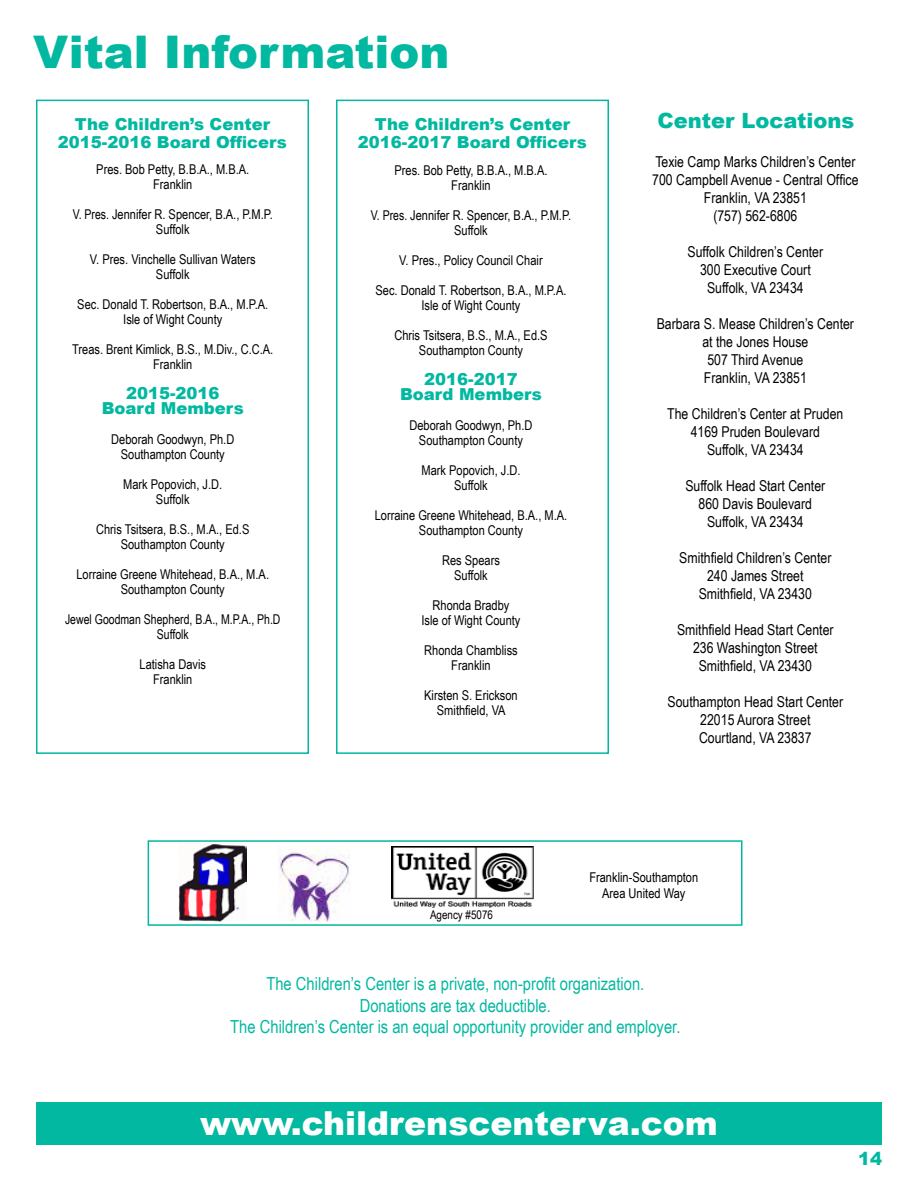
<style>
.page{position:relative;width:918px;height:1188px;background:#fff}
.page>*{position:absolute;margin:0;border:0;box-sizing:border-box;transform-origin:0 0}
.t1{font:900 45px "Arial";color:#02b8a0}
.t2{font:900 33px "Arial";color:#fff}
.t3{font:900 21px "Arial";color:#02b8a0}
.t4{font:18px/21.6px "Arial Narrow";color:#02b8a0;text-align:center}
.t5{font:900 18px "Arial";color:#02b8a0}
.t6{font:900 16.5px/18px "Arial";color:#02b8a0;text-align:center}
.t7{font:15px/18px "Arial Narrow";color:#000;text-align:center}
.t8{font:13.5px/15px "Arial Narrow";color:#000;text-align:center}
.t9{font:13.5px/15px "Arial Narrow";color:#000;text-align:center;scale:.95 1}
.t10{font:12px "Arial Narrow";color:#000}
</style>
<div class="page">
<div style="left:336px;top:100px;width:273px;height:654px;border:2px solid #02b8a0"></div>
<div style="left:36px;top:1102px;width:846px;height:43px;background:#02b8a0"></div>
<img style="left:392px;top:846px;width:141px;height:61px">
<img style="left:178px;top:844px;width:68px;height:78px">
<img style="left:278px;top:846px;width:72px;height:75px">
<div style="left:148px;top:840px;width:594px;height:86px;border:2px solid #02b8a0"></div>
<div style="left:36px;top:100px;width:273px;height:654px;border:2px solid #02b8a0"></div>
<h1 class="t1" style="left:33px;top:19px;width:418px">Vital Information</h1>
<p class="t6" style="left:58px;top:115px;width:231px">The Children’s Center<br>2015-2016 Board Officers</p>
<p class="t8" style="left:96px;top:161px;width:155px">Pres. Bob Petty, B.B.A., M.B.A.<br>Franklin</p>
<p class="t9" style="left:73px;top:206px;width:212px">V. Pres. Jennifer R. Spencer, B.A., P.M.P.<br>Suffolk</p>
<p class="t8" style="left:90px;top:251px;width:167px">V. Pres. Vinchelle Sullivan Waters<br>Suffolk</p>
<p class="t8" style="left:77px;top:296px;width:193px">Sec. Donald T. Robertson, B.A., M.P.A.<br>Isle of Wight County</p>
<p class="t8" style="left:72px;top:341px;width:203px">Treas. Brent Kimlick, B.S., M.Div., C.C.A.<br>Franklin</p>
<p class="t6" style="left:102px;top:385px;width:143px;line-height:15px">2015-2016<br>Board Members</p>
<p class="t8" style="left:111px;top:431px;width:125px">Deborah Goodwyn, Ph.D<br>Southampton County</p>
<p class="t8" style="left:123px;top:476px;width:101px">Mark Popovich, J.D.<br>Suffolk</p>
<p class="t8" style="left:96px;top:521px;width:155px">Chris Tsitsera, B.S., M.A., Ed.S<br>Southampton County</p>
<p class="t8" style="left:76px;top:566px;width:194px">Lorraine Greene Whitehead, B.A., M.A.<br>Southampton County</p>
<p class="t9" style="left:65px;top:611px;width:228px">Jewel Goodman Shepherd, B.A., M.P.A., Ph.D<br>Suffolk</p>
<p class="t8" style="left:140px;top:656px;width:68px">Latisha Davis<br>Franklin</p>
<p class="t6" style="left:358px;top:114px;width:231px">The Children’s Center<br>2016-2017 Board Officers</p>
<p class="t8" style="left:394px;top:162px;width:155px">Pres. Bob Petty, B.B.A., M.B.A.<br>Franklin</p>
<p class="t9" style="left:371px;top:207px;width:212px">V. Pres. Jennifer R. Spencer, B.A., P.M.P.<br>Suffolk</p>
<p class="t8" style="left:399px;top:252px;width:145px">V. Pres., Policy Council Chair</p>
<p class="t8" style="left:375px;top:282px;width:193px">Sec. Donald T. Robertson, B.A., M.P.A.<br>Isle of Wight County</p>
<p class="t8" style="left:394px;top:327px;width:155px">Chris Tsitsera, B.S., M.A., Ed.S<br>Southampton County</p>
<p class="t6" style="left:400px;top:371px;width:143px;line-height:15px">2016-2017<br>Board Members</p>
<p class="t8" style="left:409px;top:417px;width:125px">Deborah Goodwyn, Ph.D<br>Southampton County</p>
<p class="t8" style="left:421px;top:462px;width:101px">Mark Popovich, J.D.<br>Suffolk</p>
<p class="t8" style="left:375px;top:507px;width:194px">Lorraine Greene Whitehead, B.A., M.A.<br>Southampton County</p>
<p class="t8" style="left:442px;top:552px;width:59px">Res Spears<br>Suffolk</p>
<p class="t8" style="left:421px;top:597px;width:101px">Rhonda Bradby<br>Isle of Wight County</p>
<p class="t8" style="left:424px;top:642px;width:95px">Rhonda Chambliss<br>Franklin</p>
<p class="t8" style="left:424px;top:687px;width:95px">Kirsten S. Erickson<br>Smithfield, VA</p>
<h3 class="t3" style="left:658px;top:105px;width:198px">Center Locations</h3>
<p class="t7" style="left:652px;top:152px;width:208px">Texie Camp Marks Children’s Center<br>700 Campbell Avenue - Central Office<br>Franklin, VA 23851<br>(757) 562-6806</p>
<p class="t7" style="left:688px;top:242px;width:137px">Suffolk Children’s Center<br>300 Executive Court<br>Suffolk, VA 23434</p>
<p class="t7" style="left:657px;top:314px;width:199px">Barbara S. Mease Children’s Center at the Jones House<br>507 Third Avenue<br>Franklin, VA 23851</p>
<p class="t7" style="left:667px;top:404px;width:178px">The Children’s Center at Pruden<br>4169 Pruden Boulevard<br>Suffolk, VA 23434</p>
<p class="t7" style="left:685px;top:476px;width:141px">Suffolk Head Start Center<br>860 Davis Boulevard<br>Suffolk, VA 23434</p>
<p class="t7" style="left:679px;top:548px;width:154px">Smithfield Children’s Center<br>240 James Street<br>Smithfield, VA 23430</p>
<p class="t7" style="left:677px;top:620px;width:158px">Smithfield Head Start Center<br>236 Washington Street<br>Smithfield, VA 23430</p>
<p class="t7" style="left:667px;top:692px;width:177px">Southampton Head Start Center<br>22015 Aurora Street<br>Courtland, VA 23837</p>
<p class="t10" style="left:430px;top:906px;width:64px">Agency #5076</p>
<p class="t8" style="left:589px;top:869px;width:110px;line-height:16.2px">Franklin-Southampton<br>Area United Way</p>
<h3 class="t4" style="left:230px;top:972px;width:452px">The Children’s Center is a private, non-profit organization.<br>Donations are tax deductible.<br>The Children’s Center is an equal opportunity provider and employer.</h3>
<h2 class="t2" style="left:200px;top:1100px;width:519px">www.childrenscenterva.com</h2>
<h3 class="t5" style="left:858px;top:1145px;width:26px">14</h3>
</div>
